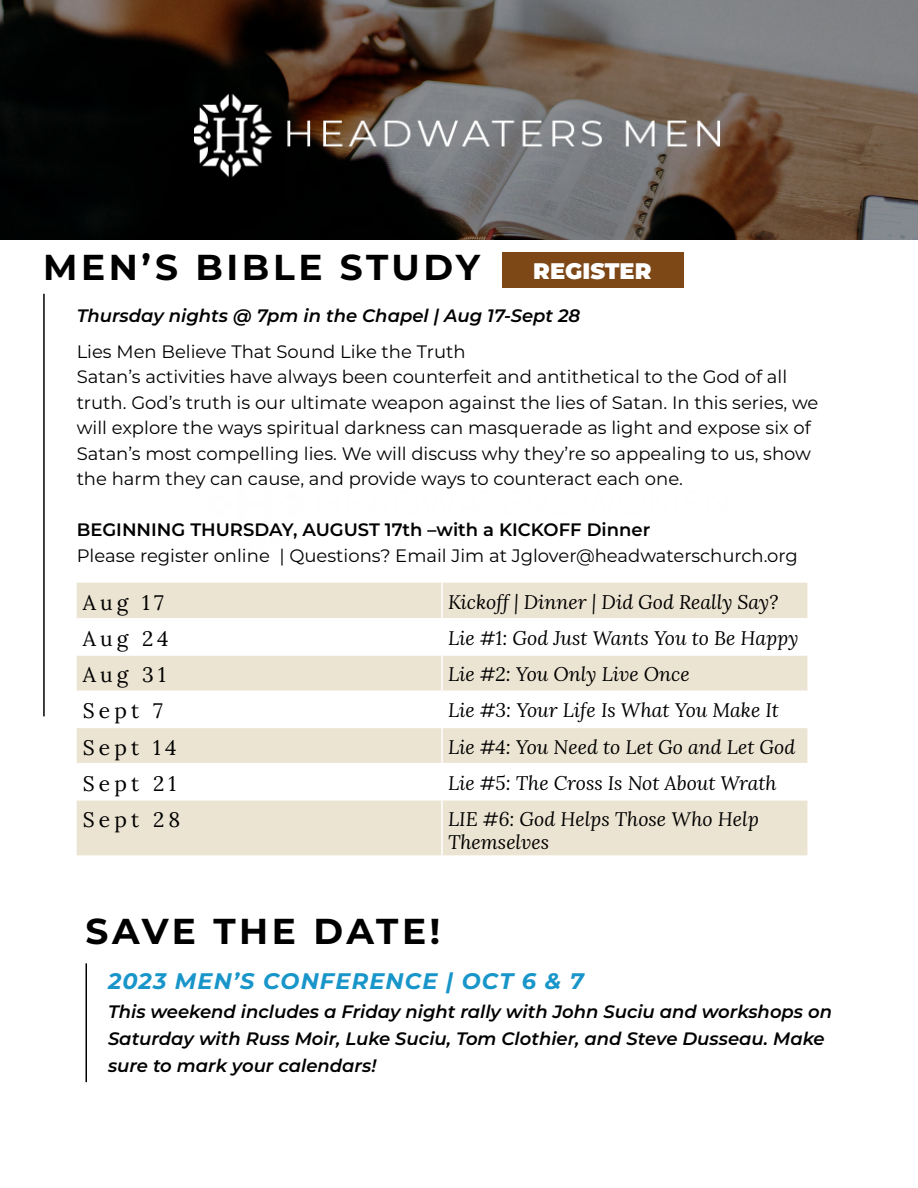
<style>
.page{position:relative;width:918px;height:1188px;background:#fff}
.page>*{position:absolute;margin:0;border:0;box-sizing:border-box;transform-origin:0 0}
.t1{font:700 36px "Montserrat";letter-spacing:.1em;color:#000}
.t2{font:italic 700 22.5px "Montserrat";letter-spacing:.05em;color:#1895c9}
.t3{font:900 22.5px "Montserrat";color:#fff}
.t4{font:21px "Lora";letter-spacing:.2em;color:#000}
.t5{font:italic 19.5px/23.4px "Lora";color:#000}
.t6{font:18px/25.5px "Montserrat";color:#000}
.t7{font:italic 600 18px/27px "Montserrat";color:#000}
.t8{font:600 18px "Montserrat";color:#000}
</style>
<div class="page">
<svg style="left:0;top:0;width:918px;height:240px;background:#433932"></svg>
<hr style="left:43px;top:294px;width:2px;height:422px;background:#000">
<img style="left:195px;top:81px;width:528px;height:109px">
<hr style="left:86px;top:963px;width:1px;height:119px;background:#000">
<div style="left:502px;top:253px;width:182px;height:35px;background:#7d4716"></div>
<svg style="left:77px;top:583px;width:730px;height:272px;fill:#ece4d2"></svg>
<hr style="left:441px;top:583px;width:2px;height:35px;background:#fff">
<hr style="left:77px;top:618px;width:365px;height:2px;background:#fff">
<hr style="left:442px;top:618px;width:365px;height:2px;background:#fff">
<hr style="left:441px;top:620px;width:2px;height:34px;background:#fff">
<hr style="left:77px;top:654px;width:365px;height:2px;background:#fff">
<hr style="left:442px;top:654px;width:365px;height:2px;background:#fff">
<hr style="left:441px;top:656px;width:2px;height:34px;background:#fff">
<hr style="left:77px;top:690px;width:365px;height:2px;background:#fff">
<hr style="left:442px;top:690px;width:365px;height:2px;background:#fff">
<hr style="left:441px;top:692px;width:2px;height:35px;background:#fff">
<hr style="left:77px;top:727px;width:365px;height:1px;background:#fff">
<hr style="left:442px;top:727px;width:365px;height:1px;background:#fff">
<hr style="left:441px;top:728px;width:2px;height:35px;background:#fff">
<hr style="left:77px;top:763px;width:365px;height:1px;background:#fff">
<hr style="left:442px;top:763px;width:365px;height:1px;background:#fff">
<hr style="left:441px;top:764px;width:2px;height:35px;background:#fff">
<hr style="left:77px;top:799px;width:365px;height:2px;background:#fff">
<hr style="left:442px;top:799px;width:365px;height:2px;background:#fff">
<hr style="left:441px;top:801px;width:2px;height:54px;background:#fff">
<h1 class="t1" style="left:43px;top:241px;width:438px">MEN’S BIBLE STUDY</h1>
<p class="t3" style="left:533px;top:254px;width:120px">REGISTER</p>
<p class="t7" style="left:77px;top:302px;width:505px">Thursday nights @ 7pm in the Chapel | Aug 17-Sept 28</p>
<p class="t6" style="left:77px;top:338px;width:743px">Lies Men Believe That Sound Like the Truth<br>Satan’s activities have always been counterfeit and antithetical to the God of all truth. God’s truth is our ultimate weapon against the lies of Satan. In this series, we will explore the ways spiritual darkness can masquerade as light and expose six of Satan’s most compelling lies. We will discuss why they’re so appealing to us, show the harm they can cause, and provide ways to counteract each one.</p>
<p class="t8" style="left:77px;top:517px;width:575px">BEGINNING THURSDAY, AUGUST 17th –with a KICKOFF Dinner</p>
<p class="t6" style="left:77px;top:542px;width:723px">Please register online | Questions? Email Jim at Jglover@headwaterschurch.org</p>
<p class="t4" style="left:83px;top:586px;width:83px">Aug 17</p>
<p class="t5" style="left:448px;top:590px;width:332px">Kickoff | Dinner | Did God Really Say?</p>
<p class="t4" style="left:83px;top:623px;width:88px">Aug 24</p>
<p class="t5" style="left:448px;top:626px;width:352px">Lie #1: God Just Wants You to Be Happy</p>
<p class="t4" style="left:83px;top:659px;width:85px">Aug 31</p>
<p class="t5" style="left:448px;top:662px;width:243px">Lie #2: You Only Live Once</p>
<p class="t4" style="left:83px;top:695px;width:82px">Sept 7</p>
<p class="t5" style="left:448px;top:698px;width:332px">Lie #3: Your Life Is What You Make It</p>
<p class="t4" style="left:83px;top:731px;width:95px">Sept 14</p>
<p class="t5" style="left:448px;top:735px;width:349px">Lie #4: You Need to Let Go and Let God</p>
<p class="t4" style="left:83px;top:767px;width:95px">Sept 21</p>
<p class="t5" style="left:448px;top:771px;width:330px">Lie #5: The Cross Is Not About Wrath</p>
<p class="t4" style="left:83px;top:804px;width:99px">Sept 28</p>
<p class="t5" style="left:448px;top:807px;width:312px">LIE #6: God Helps Those Who Help<br>Themselves</p>
<h1 class="t1" style="left:86px;top:905px;width:356px">SAVE THE DATE!</h1>
<p class="t2" style="left:108px;top:965px;width:477px">2023 MEN’S CONFERENCE | OCT 6 &amp; 7</p>
<p class="t7" style="left:108px;top:997px;width:726px">This weekend includes a Friday night rally with John Suciu and workshops on<br>Saturday with Russ Moir, Luke Suciu, Tom Clothier, and Steve Dusseau. Make sure to mark your calendars!</p>
</div>
